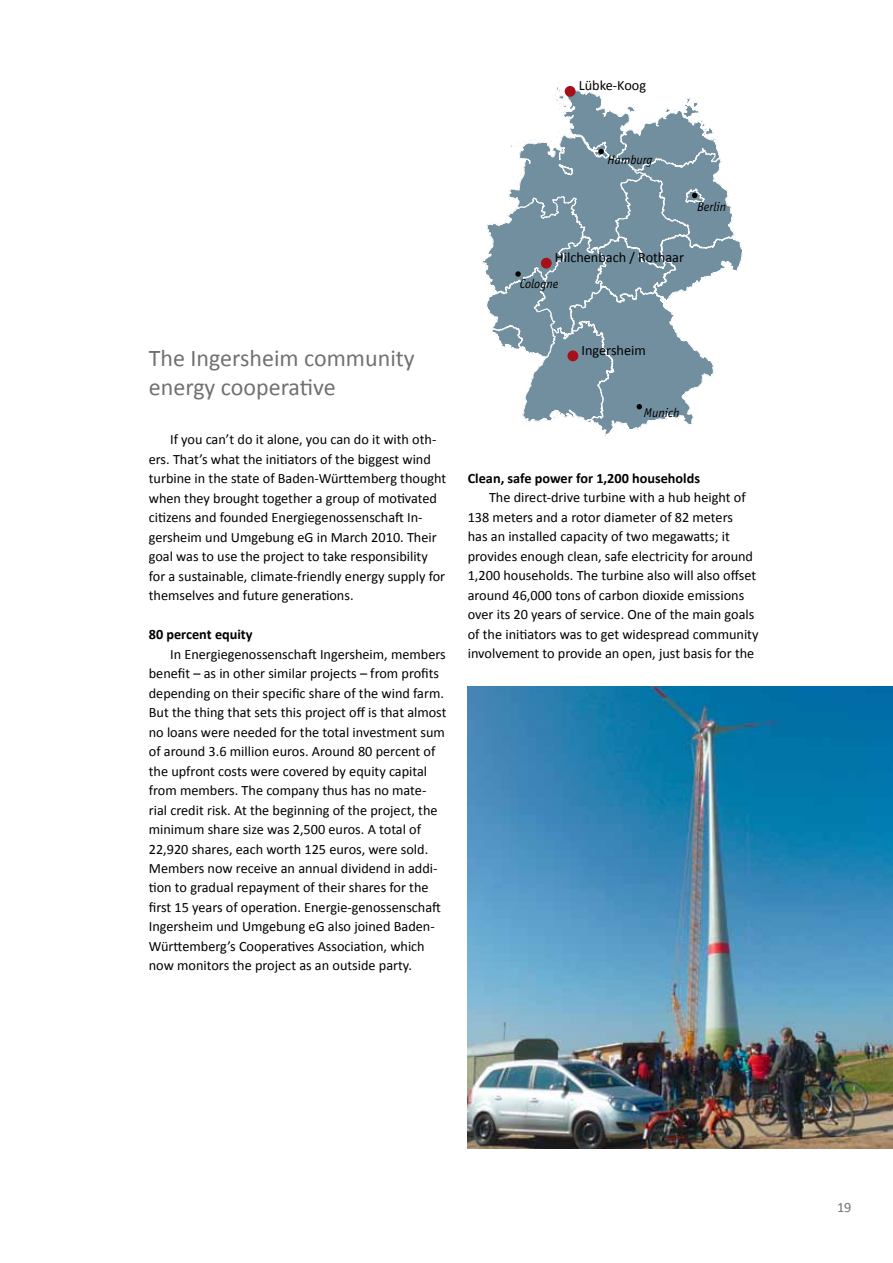
<style>
.page{position:relative;width:893px;height:1263px;background:#fff}
.page>*{position:absolute;margin:0;border:0;box-sizing:border-box;transform-origin:0 0}
.Zwischenüberschrift{font:24px/29.2px "Calibri";color:#707172}
.Fliesstext{font:14.25px/19.5px "Calibri";color:#000}
.Fliess_BOLD{font:700 14.25px "Calibri";color:#000}
.t1{font:14.25px "Calibri";color:#707172}
.Fliesstext-2{font:12.75px "Officina Sans ITC Boo It";color:#000}
</style>
<div class="page">
<img style="left:468px;top:687px;width:425px;height:461px">
<svg style="left:482px;top:82px;width:261px;height:354px"></svg>
<p class="Fliesstext" style="left:579px;top:75px;width:69px">Lübke-Koog</p>
<p class="Zwischenüberschrift" style="left:149px;top:342px;width:267px">The Ingersheim community energy cooperative</p>
<p class="Fliesstext" style="left:149px;top:429px;width:299px;text-indent:21px">If you can’t do it alone, you can do it with oth&shy;ers. That’s what the initiators of the biggest wind turbine in the state of Baden-Württemberg thought when they brought together a group of motivated citizens and founded Energiegenossenschaft In&shy;gersheim und Umgebung eG in March 2010. Their goal was to use the project to take responsibility for a sustainable, climate-friendly energy supply for themselves and future generations.</p>
<p class="Fliess_BOLD" style="left:149px;top:625px;width:105px">80 percent equity</p>
<p class="Fliesstext" style="left:149px;top:643px;width:299px;text-indent:21px">In Energiegenossenschaft Ingersheim, members benefit – as in other similar projects – from profits depending on their specific share of the wind farm.<br>But the thing that sets this project off is that almost no loans were needed for the total investment sum of around 3.6 million euros. Around 80 percent of the upfront costs were covered by equity capital from members. The company thus has no mate&shy;rial credit risk. At the beginning of the project, the minimum share size was 2,500 euros. A total of 22,920 shares, each worth 125 euros, were sold.<br>Members now receive an annual dividend in addi&shy;tion to gradual repayment of their shares for the first 15 years of operation. Energie-genossenschaft Ingersheim und Umgebung eG also joined Baden-Württemberg’s Cooperatives Association, which now monitors the project as an outside party.</p>
<p class="Fliesstext-2" style="left:608px;top:153px;width:47px">Hamburg</p>
<p class="Fliesstext-2" style="left:697px;top:200px;width:31px">Berlin</p>
<p class="Fliesstext" style="left:555px;top:247px;width:131px">Hilchenbach / Rothaar</p>
<p class="Fliesstext-2" style="left:520px;top:277px;width:40px">Cologne</p>
<p class="Fliesstext" style="left:581px;top:340px;width:66px">Ingersheim</p>
<p class="Fliesstext-2" style="left:644px;top:405px;width:37px">Munich</p>
<p class="Fliess_BOLD" style="left:468px;top:469px;width:234px">Clean, safe power for 1,200 households</p>
<p class="Fliesstext" style="left:468px;top:487px;width:292px;text-indent:21px">The direct-drive turbine with a hub height of 138 meters and a rotor diameter of 82 meters<br>has an installed capacity of two megawatts; it provides enough clean, safe electricity for around 1,200 households. The turbine also will also offset around 46,000 tons of carbon dioxide emissions over its 20 years of service. One of the main goals of the initiators was to get widespread community involvement to provide an open, just basis for the</p>
<p class="t1" style="left:837px;top:1198px;width:16px">19</p>
</div>
